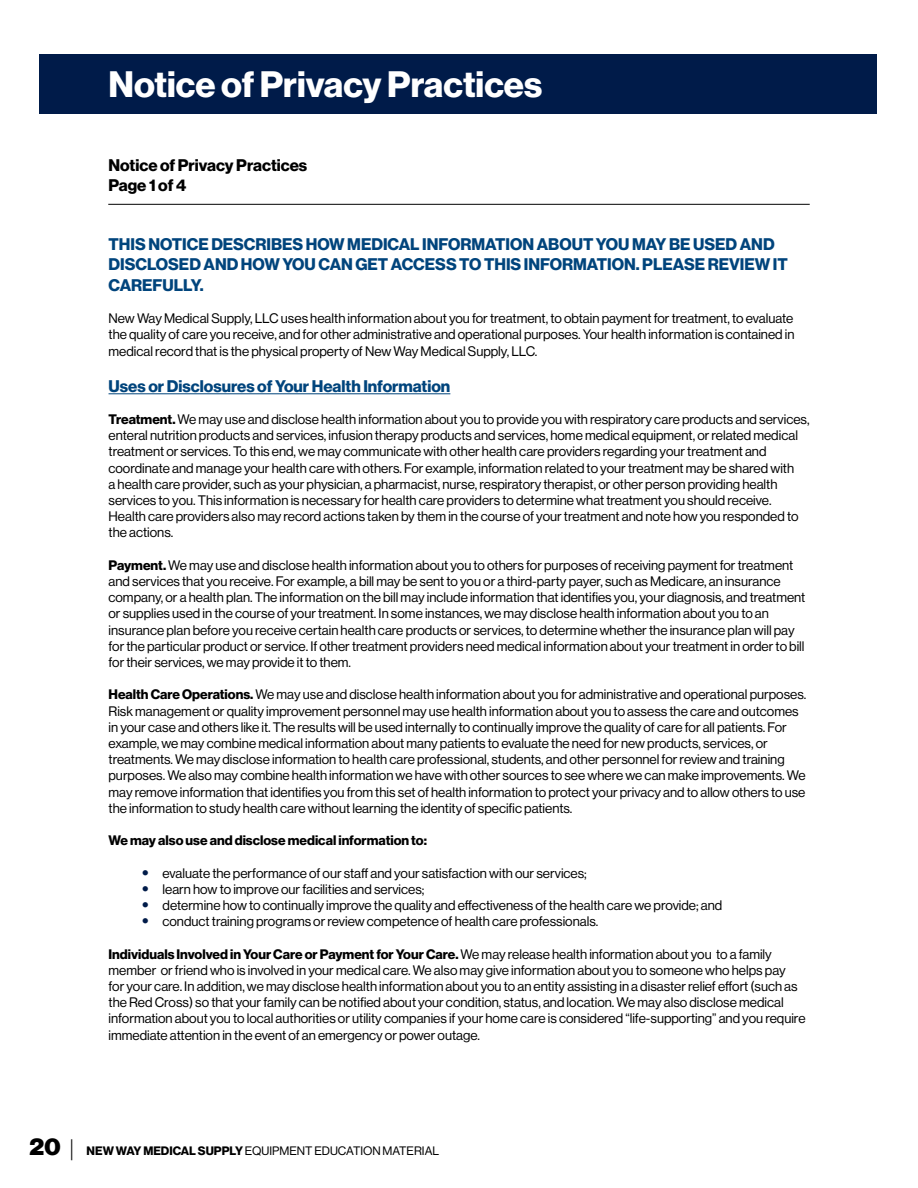
<style>
.page{position:relative;width:918px;height:1188px;background:#fff}
.page>*{position:absolute;margin:0;border:0;box-sizing:border-box;transform-origin:0 0}
.t1{font:36px "N Haas Grotesk DS Pro 75 Bd";color:#fff}
.t2{font:16.5px/20.2px "N Haas Grotesk DS Pro 75 Bd";color:#00447c}
.t3{font:16.5px/19.8px "N Haas Grotesk DS Pro 75 Bd";color:#000}
.t4{font:13.5px/16.2px "N Haas Grotesk DS Pro 55 Rg";color:#000}
.t5{font:13.5px "N Haas Grotesk DS Pro 75 Bd";color:#000}
.t6{font:12px "N Haas Grotesk DS Pro 55 Rg";color:#000}
.s1{font-family:"N Haas Grotesk DS Pro 75 Bd"}
.s2{font-family:"N Haas Grotesk DS Pro 95 Blk";font-size:16.5px;color:#001b49}
.s3{font-family:"N Haas Grotesk DS Pro 55 Rg"}
.s4{font-family:"N Haas Grotesk DS Pro 95 Blk";font-size:24px}
.s5{font-family:"Avenir LT Std";font-weight:300;font-size:21px}
</style>
<div class="page">
<hr style="left:109px;top:394px;width:341px;height:1px;background:#00447c">
<div style="left:39px;top:54px;width:838px;height:60px;background:#001b49"></div>
<hr style="left:108px;top:204px;width:702px;height:1px;background:#000">
<h1 class="t1" style="left:109px;top:63px;width:435px">Notice of Privacy Practices</h1>
<p class="t3" style="left:109px;top:156px;width:200px">Notice of Privacy Practices<br>Page 1 of 4</p>
<p class="t2" style="left:109px;top:235px;width:681px">THIS NOTICE DESCRIBES HOW MEDICAL INFORMATION ABOUT YOU MAY BE USED AND<br>DISCLOSED AND HOW YOU CAN GET ACCESS TO THIS INFORMATION. PLEASE REVIEW IT<br>CAREFULLY.</p>
<p class="t4" style="left:109px;top:310px;width:688px;text-align:justify">New Way Medical Supply, LLC uses health information about you for treatment, to obtain payment for treatment, to evaluate the quality of care you receive, and for other administrative and operational purposes. Your health information is contained in medical record that is the physical property of New Way Medical Supply, LLC.</p>
<p class="t2" style="left:109px;top:376px;width:343px">Uses or Disclosures of Your Health Information</p>
<p class="t4" style="left:109px;top:411px;width:702px"><span class="s1">Treatment.</span> We may use and disclose health information about you to provide you with respiratory care products and services, enteral nutrition products and services, infusion therapy products and services, home medical equipment, or related medical treatment or services. To this end, we may communicate with other health care providers regarding your treatment and coordinate and manage your health care with others. For example, information related to your treatment may be shared with<br>a health care provider, such as your physician, a pharmacist, nurse, respiratory therapist, or other person providing health services to you. This information is necessary for health care providers to determine what treatment you should receive.<br>Health care providers also may record actions taken by them in the course of your treatment and note how you responded to the actions.</p>
<p class="t4" style="left:109px;top:557px;width:698px"><span class="s1">Payment.</span> We may use and disclose health information about you to others for purposes of receiving payment for treatment and services that you receive. For example, a bill may be sent to you or a third-party payer, such as Medicare, an insurance company, or a health plan. The information on the bill may include information that identifies you, your diagnosis, and treatment or supplies used in the course of your treatment. In some instances, we may disclose health information about you to an insurance plan before you receive certain health care products or services, to determine whether the insurance plan will pay for the particular product or service. If other treatment providers need medical information about your treatment in order to bill for their services, we may provide it to them.</p>
<p class="t4" style="left:109px;top:687px;width:699px"><span class="s1">Health Care Operations.</span> We may use and disclose health information about you for administrative and operational purposes.<br>Risk management or quality improvement personnel may use health information about you to assess the care and outcomes in your case and others like it. The results will be used internally to continually improve the quality of care for all patients. For example, we may combine medical information about many patients to evaluate the need for new products, services, or treatments. We may disclose information to health care professional, students, and other personnel for review and training purposes. We also may combine health information we have with other sources to see where we can make improvements. We may remove information that identifies you from this set of health information to protect your privacy and to allow others to use the information to study health care without learning the identity of specific patients.</p>
<p class="t5" style="left:109px;top:833px;width:320px">We may also use and disclose medical information to:</p>
<p class="t4" style="left:142px;top:865px;width:446px"><span class="s2">•</span> evaluate the performance of our staff and your satisfaction with our services;</p>
<p class="t4" style="left:142px;top:881px;width:284px"><span class="s2">•</span> learn how to improve our facilities and services;</p>
<p class="t4" style="left:142px;top:897px;width:582px"><span class="s2">•</span> determine how to continually improve the quality and effectiveness of the health care we provide; and</p>
<p class="t4" style="left:142px;top:913px;width:458px"><span class="s2">•</span> conduct training programs or review competence of health care professionals.</p>
<p class="t5" style="left:109px;top:946px;width:665px">Individuals Involved in Your Care or Payment for Your Care. <span class="s3">We may release health information about you to a family</span></p>
<p class="t4" style="left:109px;top:962px;width:699px">member or friend who is involved in your medical care. We also may give information about you to someone who helps pay<br>for your care. In addition, we may disclose health information about you to an entity assisting in a disaster relief effort (such as the Red Cross) so that your family can be notified about your condition, status, and location. We may also disclose medical information about you to local authorities or utility companies if your home care is considered “life-supporting” and you require immediate attention in the event of an emergency or power outage.</p>
<p class="t6" style="left:30px;top:1144px;width:411px"><span class="s4">20</span> <span class="s5">|</span> <span class="s1">NEW WAY MEDICAL SUPPLY</span> EQUIPMENT EDUCATION MATERIAL</p>
</div>
